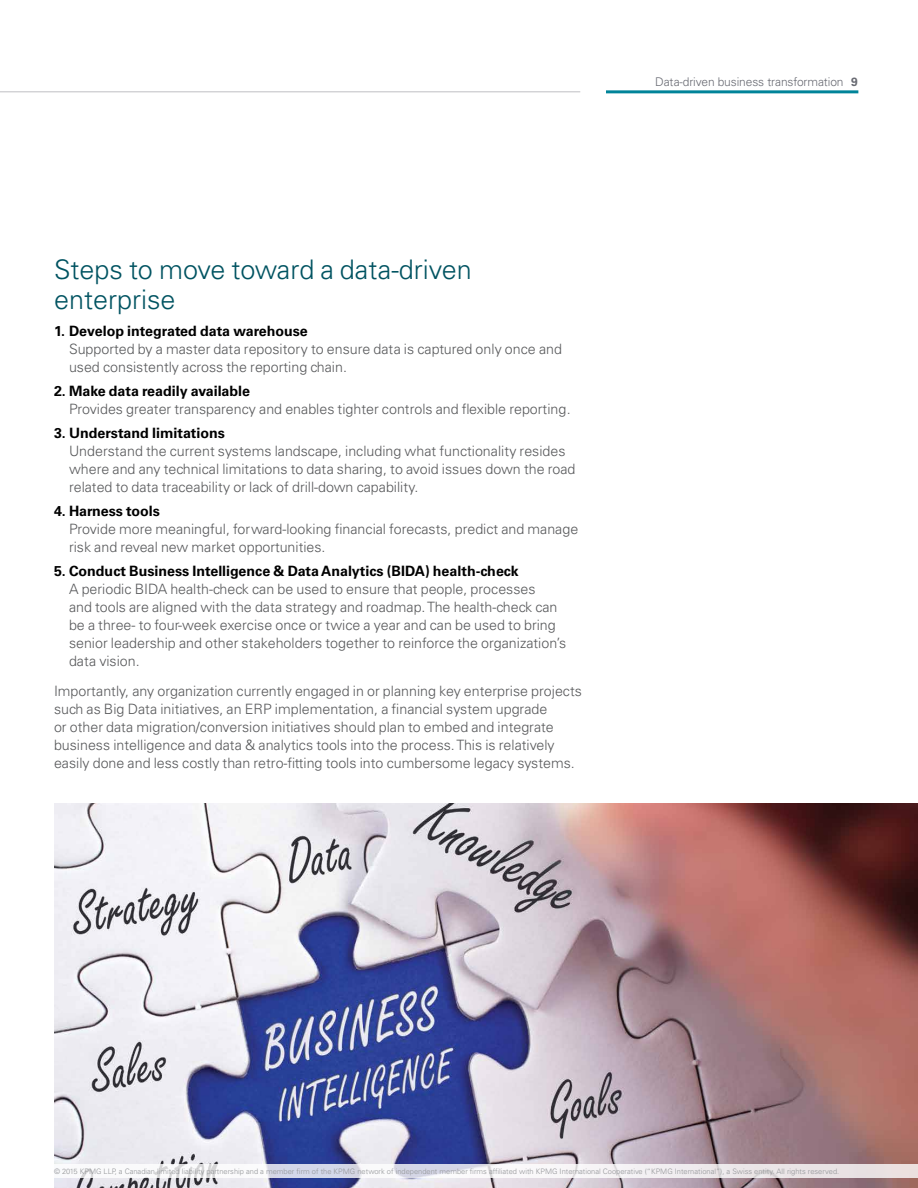
<style>
.page{position:relative;width:918px;height:1188px;background:#fff}
.page>*{position:absolute;margin:0;border:0;box-sizing:border-box;transform-origin:0 0}
.heading{font:300 27px/30px "Univers LT Std";color:#005361}
.bullet_new{font:300 14.25px/18px "Univers LT Std";color:#58595b}
.bodycopynew{font:300 14.25px/18px "Univers LT Std";color:#58595b}
.t1{font:300 12px "Univers LT Std";letter-spacing:-.01em;color:#696b73}
.t2{font:300 7.5px "Univers LT Std";color:#939598}
.s1{font-weight:700;color:#000}
.s2{font-weight:700}
</style>
<div class="page">
<hr style="left:606px;top:90px;width:252px;height:3px;background:#008499">
<hr style="left:0;top:91px;width:580px;height:1px;background:#a9aaaf">
<img style="left:54px;top:804px;width:864px;height:384px">
<svg style="left:54px;top:1164px;width:864px;height:14px"></svg>
<p class="heading" style="left:54px;top:254px;width:419px">Steps to move toward a data-driven enterprise</p>
<p class="bullet_new" style="left:69px;top:322px;width:494px;text-indent:-15px"><span class="s1">1. Develop integrated data warehouse<br></span>Supported by a master data repository to ensure data is captured only once and used consistently across the reporting chain.</p>
<p class="bullet_new" style="left:69px;top:382px;width:503px;text-indent:-15px"><span class="s1">2. Make data readily available<br></span>Provides greater transparency and enables tighter controls and flexible reporting.</p>
<p class="bullet_new" style="left:69px;top:424px;width:508px;text-indent:-15px"><span class="s1">3. Understand limitations<br></span>Understand the current systems landscape, including what functionality resides where and any technical limitations to data sharing, to avoid issues down the road related to data traceability or lack of drill-down capability.</p>
<p class="bullet_new" style="left:69px;top:502px;width:511px;text-indent:-15px"><span class="s1">4. Harness tools<br></span>Provide more meaningful, forward-looking financial forecasts, predict and manage risk and reveal new market opportunities.</p>
<p class="bullet_new" style="left:69px;top:562px;width:499px;text-indent:-15px"><span class="s1">5. Conduct Business Intelligence &amp; Data Analytics (BIDA) health-check<br></span>A periodic BIDA health-check can be used to ensure that people, processes<br>and tools are aligned with the data strategy and roadmap. The health-check can be a three- to four-week exercise once or twice a year and can be used to bring senior leadership and other stakeholders together to reinforce the organization’s data vision.</p>
<p class="bodycopynew" style="left:54px;top:682px;width:529px">Importantly, any organization currently engaged in or planning key enterprise projects such as Big Data initiatives, an ERP implementation, a financial system upgrade<br>or other data migration/conversion initiatives should plan to embed and integrate business intelligence and data &amp; analytics tools into the process. This is relatively easily done and less costly than retro-fitting tools into cumbersome legacy systems.</p>
<p class="t1" style="left:655px;top:74px;width:204px">Data-driven business transformation <span class="s2">9</span></p>
<p class="t2" style="left:54px;top:1166px;width:787px">© 2015 KPMG LLP, a Canadian limited liability partnership and a member firm of the KPMG network of independent member firms affiliated with KPMG International Cooperative (“KPMG International”), a Swiss entity. All rights reserved.</p>
</div>
